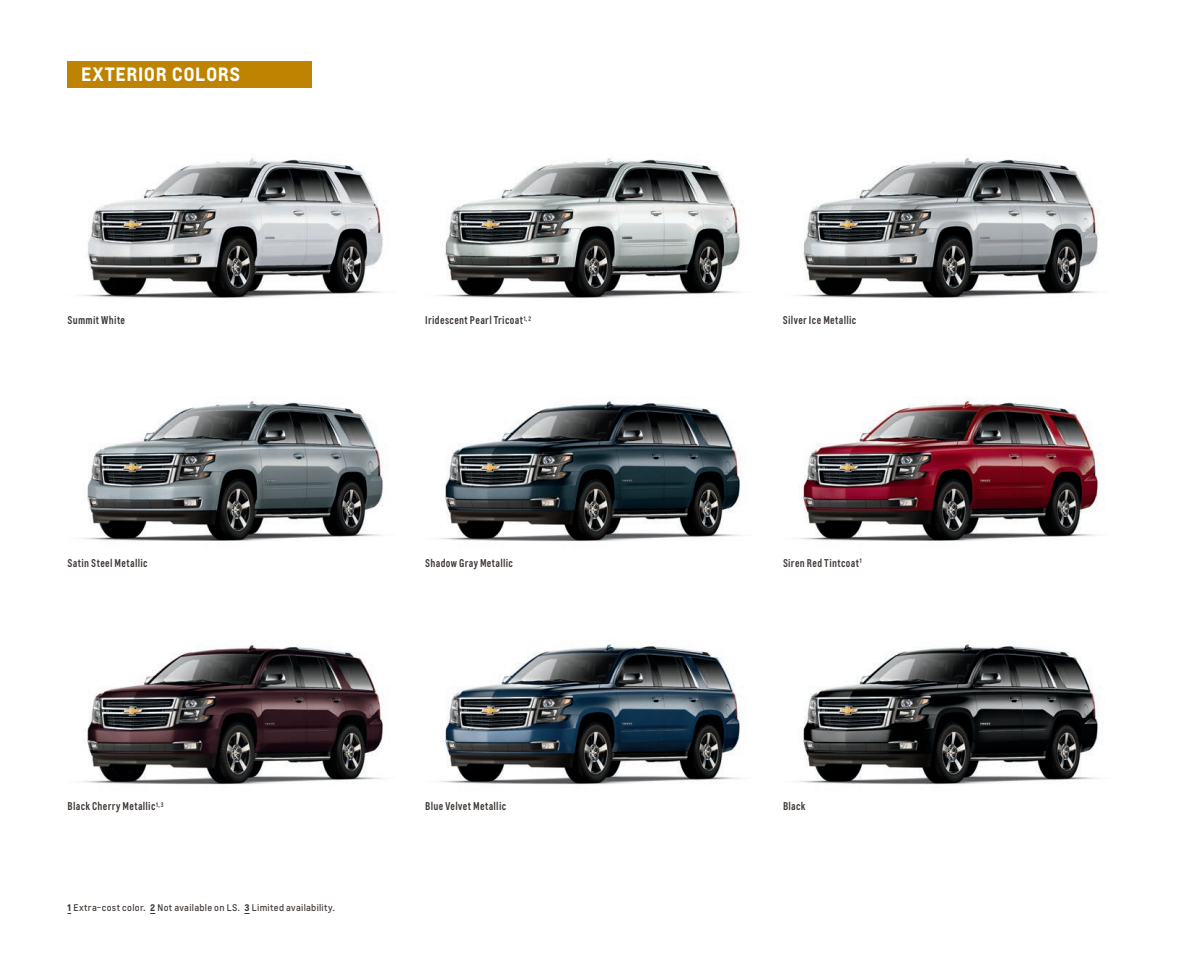
<style>
.page{position:relative;width:1188px;height:972px;background:#fff}
.page>*{position:absolute;margin:0;border:0;box-sizing:border-box;transform-origin:0 0}
.t1{font:700 18px "Louis Global 2";letter-spacing:.035em;color:#fff}
.t2{font:600 condensed 10.5px "Louis Global 2";letter-spacing:.03em;color:#3e3835}
.t3{font:9px "Louis Global 2";letter-spacing:.035em;color:#3e3835}
.s1{font-weight:700}
</style>
<div class="page">
<img style="left:82px;top:158px;width:301px;height:140px">
<img style="left:82px;top:397px;width:301px;height:144px">
<img style="left:798px;top:397px;width:300px;height:144px">
<img style="left:440px;top:158px;width:300px;height:141px">
<img style="left:440px;top:400px;width:301px;height:142px">
<img style="left:440px;top:644px;width:302px;height:141px">
<img style="left:798px;top:158px;width:300px;height:141px">
<img style="left:82px;top:642px;width:301px;height:143px">
<img style="left:798px;top:641px;width:301px;height:144px">
<div style="left:68px;top:61px;width:244px;height:27px;background:#be8300"></div>
<h1 class="t1" style="left:81px;top:61px;width:161px">EXTERIOR COLORS</h1>
<p class="t2" style="left:68px;top:313px;width:59px">Summit White</p>
<p class="t2" style="left:425px;top:313px;width:107px">Iridescent Pearl Tricoat<sup>1,</sup> <sup>2</sup></p>
<p class="t2" style="left:783px;top:313px;width:75px">Silver Ice Metallic</p>
<p class="t2" style="left:425px;top:555px;width:89px">Shadow Gray Metallic</p>
<p class="t2" style="left:68px;top:555px;width:82px">Satin Steel Metallic</p>
<p class="t2" style="left:783px;top:555px;width:80px">Siren Red Tintcoat<sup>1</sup></p>
<p class="t2" style="left:67px;top:799px;width:98px">Black Cherry Metallic<sup>1,</sup> <sup>3</sup></p>
<p class="t2" style="left:783px;top:798px;width:24px">Black</p>
<p class="t2" style="left:425px;top:798px;width:82px">Blue Velvet Metallic</p>
<p class="t3" style="left:68px;top:902px;width:269px"><span class="s1">1</span> Extra-cost color. <span class="s1">2</span> Not available on LS. <span class="s1">3</span> Limited availability.</p>
</div>
